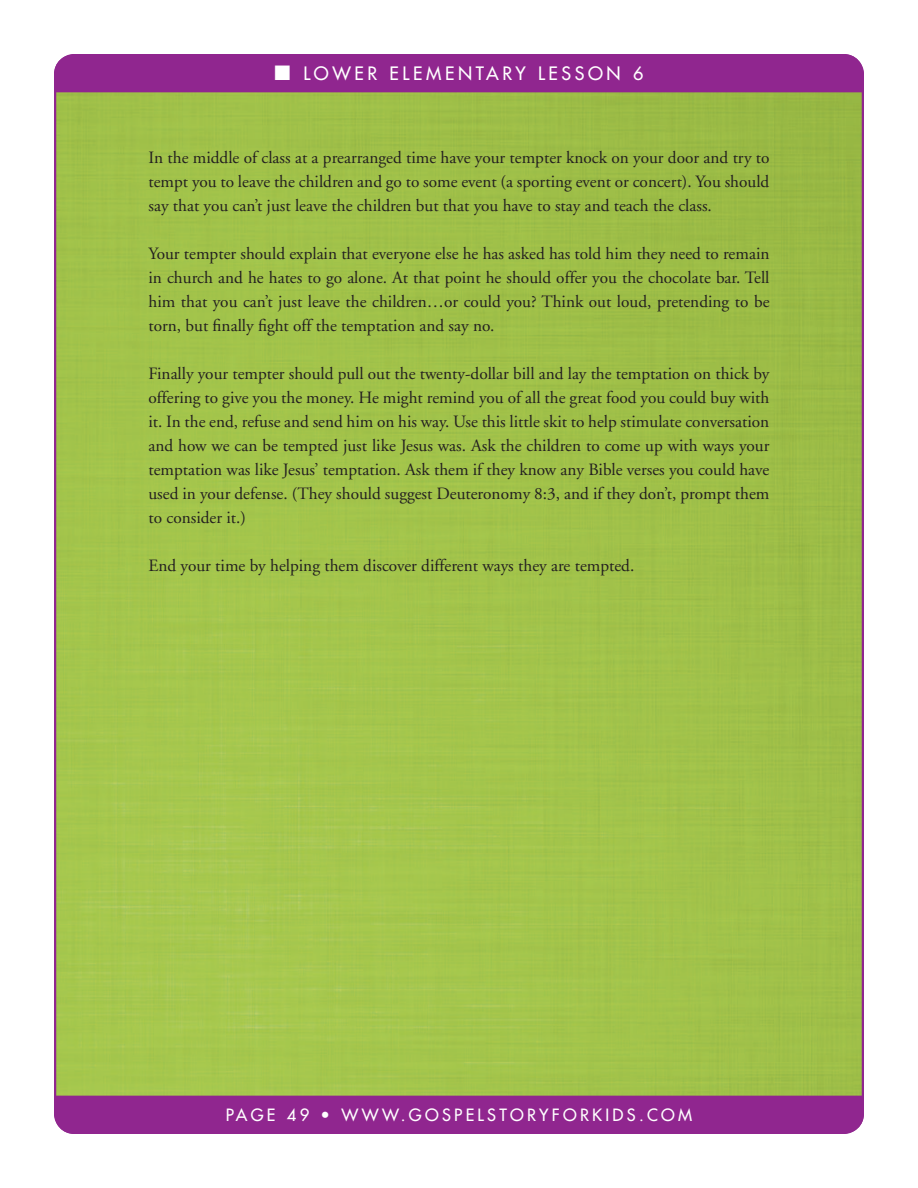
<style>
.page{position:relative;width:918px;height:1188px;background:#fff}
.page>*{position:absolute;margin:0;border:0;box-sizing:border-box;transform-origin:0 0}
.t1{font:18px "Futura";letter-spacing:.2em;color:#fff}
.TXT{font:17.25px/24px "Adobe Garamond";color:#231f20;text-align:justify}
.t2{font:16.5px "Futura";letter-spacing:.2em;color:#fff}
</style>
<div class="page">
<div style="left:57px;top:92px;width:804px;height:1004px;background:#a2c44b"></div>
<div style="left:54px;top:54px;width:810px;height:38px;background:#90268f"></div>
<div style="left:54px;top:1096px;width:810px;height:38px;background:#90268f"></div>
<p class="t1" style="left:274px;top:62px;width:371px">■ LOWER ELEMENTARY LESSON 6</p>
<p class="TXT" style="left:148px;top:146px;width:623px">In the middle of class at a prearranged time have your tempter knock on your door and try to tempt you to leave the children and go to some event (a sporting event or concert). You should say that you can’t just leave the children but that you have to stay and teach the class.</p>
<p class="TXT" style="left:148px;top:242px;width:623px">Your tempter should explain that everyone else he has asked has told him they need to remain in church and he hates to go alone. At that point he should offer you the chocolate bar. Tell him that you can’t just leave the children…or could you? Think out loud, pretending to be torn, but finally fight off the temptation and say no.</p>
<p class="TXT" style="left:148px;top:362px;width:622px">Finally your tempter should pull out the twenty-dollar bill and lay the temptation on thick by offering to give you the money. He might remind you of all the great food you could buy with it. In the end, refuse and send him on his way. Use this little skit to help stimulate conversation and how we can be tempted just like Jesus was. Ask the children to come up with ways your temptation was like Jesus’ temptation. Ask them if they know any Bible verses you could have used in your defense. (They should suggest Deuteronomy 8:3, and if they don’t, prompt them to consider it.)</p>
<p class="TXT" style="left:148px;top:554px;width:487px">End your time by helping them discover different ways they are tempted.</p>
<p class="t2" style="left:226px;top:1105px;width:468px">PAGE 49 • WWW.GOSPELSTORYFORKIDS.COM</p>
</div>
